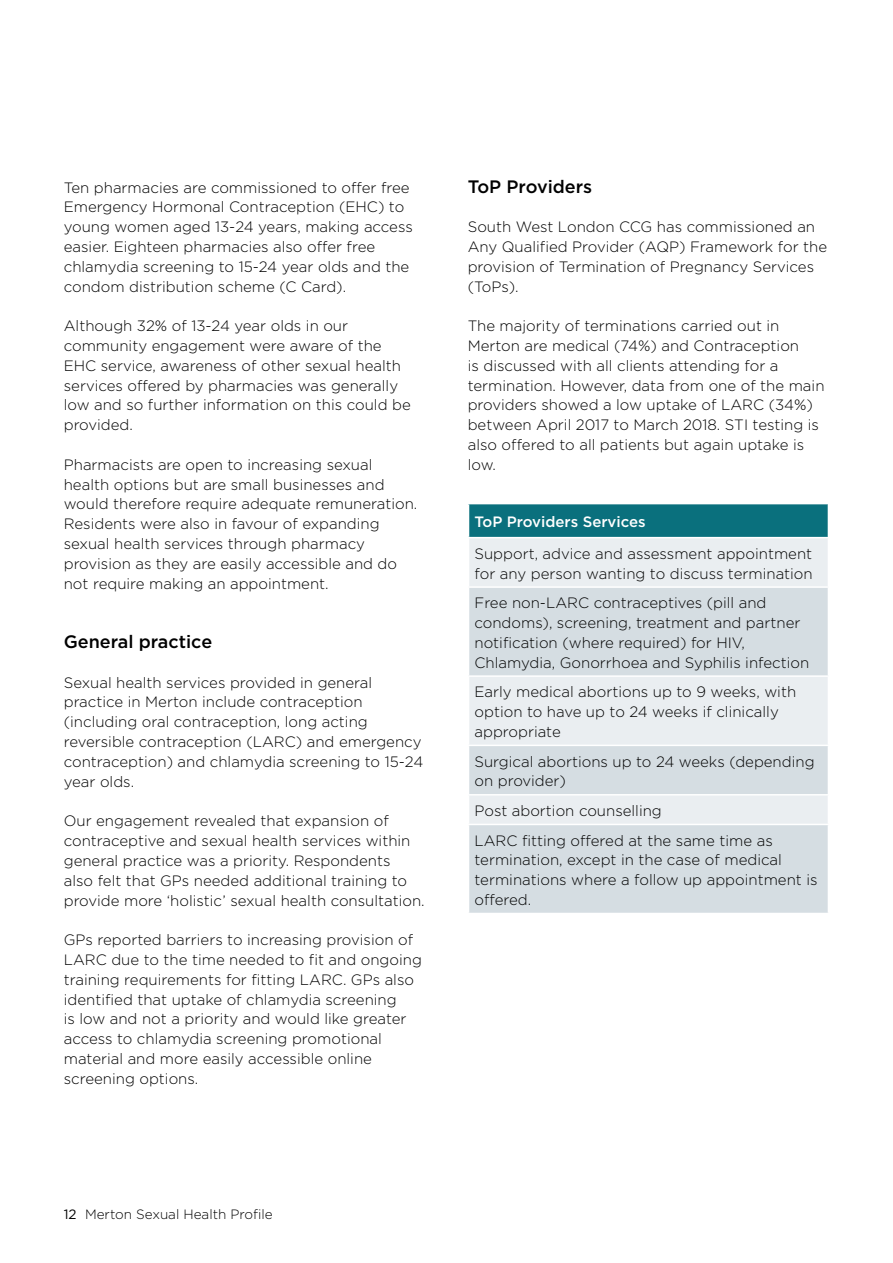
<style>
.page{position:relative;width:893px;height:1263px;background:#fff}
.page>*{position:absolute;margin:0;border:0;box-sizing:border-box;transform-origin:0 0}
.t1{font:500 18px "Gotham";color:#000}
.t2{font:300 15px/19.8px "Gotham HTF";color:#000}
.t3{font:500 15px "Gotham";color:#fff}
.t4{font:300 13.5px "Gotham HTF";color:#000}
.s1{font-family:"Gotham";font-weight:400}
</style>
<div class="page">
<div style="left:468px;top:504px;width:360px;height:34px;background:#0a707d"></div>
<div style="left:469px;top:538px;width:359px;height:48px;background:#eaeef1"></div>
<svg style="left:469px;top:588px;width:359px;height:325px;background:#dbe2e6"></svg>
<hr style="left:468px;top:504px;width:1px;height:33px;background:#fff">
<hr style="left:468px;top:537px;width:361px;height:1px;background:#fff">
<hr style="left:468px;top:675px;width:361px;height:2px;background:#fff">
<hr style="left:468px;top:745px;width:361px;height:1px;background:#fff">
<hr style="left:468px;top:794px;width:361px;height:1px;background:#fff">
<hr style="left:468px;top:824px;width:361px;height:1px;background:#fff">
<p class="t2" style="left:64px;top:177px;width:351px">Ten pharmacies are commissioned to offer free Emergency Hormonal Contraception (EHC) to young women aged 13-24 years, making access easier. Eighteen pharmacies also offer free chlamydia screening to 15-24 year olds and the condom distribution scheme (C Card).</p>
<p class="t2" style="left:64px;top:316px;width:348px">Although 32% of 13-24 year olds in our community engagement were aware of the EHC service, awareness of other sexual health services offered by pharmacies was generally low and so further information on this could be provided.</p>
<p class="t2" style="left:64px;top:454px;width:355px">Pharmacists are open to increasing sexual health options but are small businesses and would therefore require adequate remuneration.<br>Residents were also in favour of expanding sexual health services through pharmacy provision as they are easily accessible and do not require making an appointment.</p>
<p class="t1" style="left:64px;top:630px;width:150px">General practice</p>
<p class="t2" style="left:64px;top:672px;width:361px">Sexual health services provided in general practice in Merton include contraception (including oral contraception, long acting reversible contraception (LARC) and emergency contraception) and chlamydia screening to 15-24 year olds.</p>
<p class="t2" style="left:64px;top:811px;width:362px">Our engagement revealed that expansion of contraceptive and sexual health services within general practice was a priority. Respondents<br>also felt that GPs needed additional training to provide more ‘holistic’ sexual health consultation.</p>
<p class="t2" style="left:64px;top:930px;width:360px">GPs reported barriers to increasing provision of LARC due to the time needed to fit and ongoing training requirements for fitting LARC. GPs also identified that uptake of chlamydia screening<br>is low and not a priority and would like greater access to chlamydia screening promotional material and more easily accessible online screening options.</p>
<p class="t1" style="left:468px;top:175px;width:126px">ToP Providers</p>
<p class="t2" style="left:468px;top:217px;width:361px">South West London CCG has commissioned an Any Qualified Provider (AQP) Framework for the provision of Termination of Pregnancy Services (ToPs).</p>
<p class="t2" style="left:468px;top:316px;width:358px">The majority of terminations carried out in Merton are medical (74%) and Contraception<br>is discussed with all clients attending for a termination. However, data from one of the main providers showed a low uptake of LARC (34%) between April 2017 to March 2018. STI testing is also offered to all patients but again uptake is low.</p>
<p class="t3" style="left:474px;top:511px;width:173px">ToP Providers Services</p>
<p class="t2" style="left:474px;top:543px;width:340px">Support, advice and assessment appointment for any person wanting to discuss termination</p>
<p class="t2" style="left:474px;top:593px;width:336px">Free non-LARC contraceptives (pill and condoms), screening, treatment and partner notification (where required) for HIV, Chlamydia, Gonorrhoea and Syphilis infection</p>
<p class="t2" style="left:474px;top:682px;width:323px">Early medical abortions up to 9 weeks, with option to have up to 24 weeks if clinically appropriate</p>
<p class="t2" style="left:474px;top:751px;width:342px">Surgical abortions up to 24 weeks (depending on provider)</p>
<p class="t2" style="left:474px;top:796px;width:300px;line-height:29.7px">Post abortion counselling<br>LARC fitting offered at the same time as</p>
<p class="t2" style="left:474px;top:850px;width:345px">termination, except in the case of medical terminations where a follow up appointment is offered.</p>
<p class="t4" style="left:64px;top:1207px;width:210px"><span class="s1">12</span> Merton Sexual Health Profile</p>
</div>
